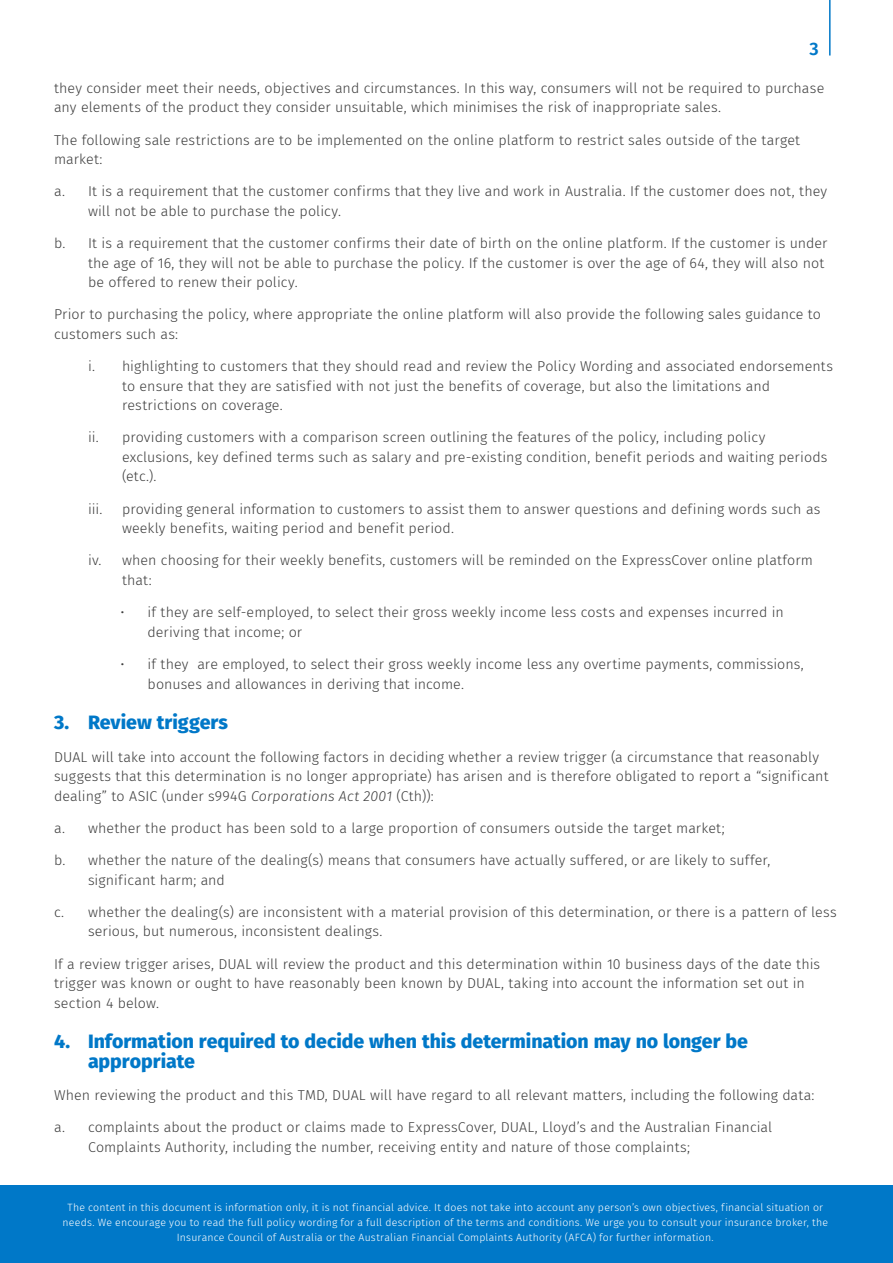
<style>
.page{position:relative;width:893px;height:1263px;background:#fff}
.page>*{position:absolute;margin:0;border:0;box-sizing:border-box;transform-origin:0 0}
.A_list{font:800 19.5px/19.5px "Fira Sans";letter-spacing:-.005em;color:#0078c8}
.t1{font:600 18px "Fira Sans";color:#0078c8}
.Body{font:300 14.25px/19.5px "Fira Sans";letter-spacing:.005em;color:#3c3c3c}
.A_list-2{font:300 14.25px/19.5px "Fira Sans";letter-spacing:.005em;color:#3c3c3c}
.A_list_2{font:300 14.25px/19.5px "Fira Sans";letter-spacing:.005em;color:#3c3c3c}
.t2{font:300 10.5px/15px "Fira Sans";letter-spacing:.02em;color:#fff;text-align:center}
.s1{font-style:italic}
</style>
<div class="page">
<hr style="left:829px;top:0;width:2px;height:56px;background:#0078c8">
<div style="left:0;top:1185px;width:893px;height:78px;background:#0078c8"></div>
<p class="t1" style="left:809px;top:34px;width:11px">3</p>
<p class="Body" style="left:54px;top:78px;width:772px">they consider meet their needs, objectives and circumstances. In this way, consumers will not be required to purchase any elements of the product they consider unsuitable, which minimises the risk of inappropriate sales.</p>
<p class="Body" style="left:54px;top:130px;width:748px">The following sale restrictions are to be implemented on the online platform to restrict sales outside of the target market:</p>
<p class="A_list-2" style="left:88px;top:182px;width:741px;text-indent:-34px">a. It is a requirement that the customer confirms that they live and work in Australia. If the customer does not, they will not be able to purchase the policy.</p>
<p class="A_list-2" style="left:88px;top:233px;width:741px;text-indent:-34px">b. It is a requirement that the customer confirms their date of birth on the online platform. If the customer is under the age of 16, they will not be able to purchase the policy. If the customer is over the age of 64, they will also not be offered to renew their policy.</p>
<p class="Body" style="left:54px;top:305px;width:769px">Prior to purchasing the policy, where appropriate the online platform will also provide the following sales guidance to customers such as:</p>
<p class="A_list_2" style="left:122px;top:356px;width:712px;text-indent:-34px">i. highlighting to customers that they should read and review the Policy Wording and associated endorsements to ensure that they are satisfied with not just the benefits of coverage, but also the limitations and restrictions on coverage.</p>
<p class="A_list_2" style="left:122px;top:428px;width:707px;text-indent:-34px">ii. providing customers with a comparison screen outlining the features of the policy, including policy exclusions, key defined terms such as salary and pre-existing condition, benefit periods and waiting periods (etc.).</p>
<p class="A_list_2" style="left:88px;top:499px;width:16px">iii.</p>
<p class="A_list_2" style="left:122px;top:499px;width:700px">providing general information to customers to assist them to answer questions and defining words such as weekly benefits, waiting period and benefit period.</p>
<p class="A_list_2" style="left:122px;top:551px;width:692px;text-indent:-34px">iv. when choosing for their weekly benefits, customers will be reminded on the ExpressCover online platform that:</p>
<p class="Body" style="left:148px;top:602px;width:638px;text-indent:-27px">• if they are self-employed, to select their gross weekly income less costs and expenses incurred in deriving that income; or</p>
<p class="Body" style="left:148px;top:654px;width:658px;text-indent:-27px">• if they are employed, to select their gross weekly income less any overtime payments, commissions, bonuses and allowances in deriving that income.</p>
<p class="A_list" style="left:54px;top:711px;width:176px">3. Review triggers</p>
<p class="Body" style="left:54px;top:747px;width:776px">DUAL will take into account the following factors in deciding whether a review trigger (a circumstance that reasonably suggests that this determination is no longer appropriate) has arisen and is therefore obligated to report a “significant dealing” to ASIC (under s994G <span class="s1">Corporations Act 2001</span> (Cth)):</p>
<p class="A_list-2" style="left:54px;top:818px;width:672px">a. whether the product has been sold to a large proportion of consumers outside the target market;</p>
<p class="A_list-2" style="left:88px;top:850px;width:684px;text-indent:-34px">b. whether the nature of the dealing(s) means that consumers have actually suffered, or are likely to suffer, significant harm; and</p>
<p class="A_list-2" style="left:88px;top:902px;width:750px;text-indent:-34px">c. whether the dealing(s) are inconsistent with a material provision of this determination, or there is a pattern of less serious, but numerous, inconsistent dealings.</p>
<p class="Body" style="left:54px;top:954px;width:768px">If a review trigger arises, DUAL will review the product and this determination within 10 business days of the date this trigger was known or ought to have reasonably been known by DUAL, taking into account the information set out in section 4 below.</p>
<p class="A_list" style="left:88px;top:1030px;width:661px;text-indent:-34px">4. Information required to decide when this determination may no longer be appropriate</p>
<p class="Body" style="left:54px;top:1085px;width:762px">When reviewing the product and this TMD, DUAL will have regard to all relevant matters, including the following data:</p>
<p class="A_list-2" style="left:88px;top:1117px;width:686px;text-indent:-34px">a. complaints about the product or claims made to ExpressCover, DUAL, Lloyd’s and the Australian Financial<br>Complaints Authority, including the number, receiving entity and nature of those complaints;</p>
<p class="t2" style="left:63px;top:1199px;width:767px">The content in this document is information only, it is not financial advice. It does not take into account any person’s own objectives, financial situation or needs. We encourage you to read the full policy wording for a full description of the terms and conditions. We urge you to consult your insurance broker, the<br>Insurance Council of Australia or the Australian Financial Complaints Authority (AFCA) for further information.</p>
</div>
